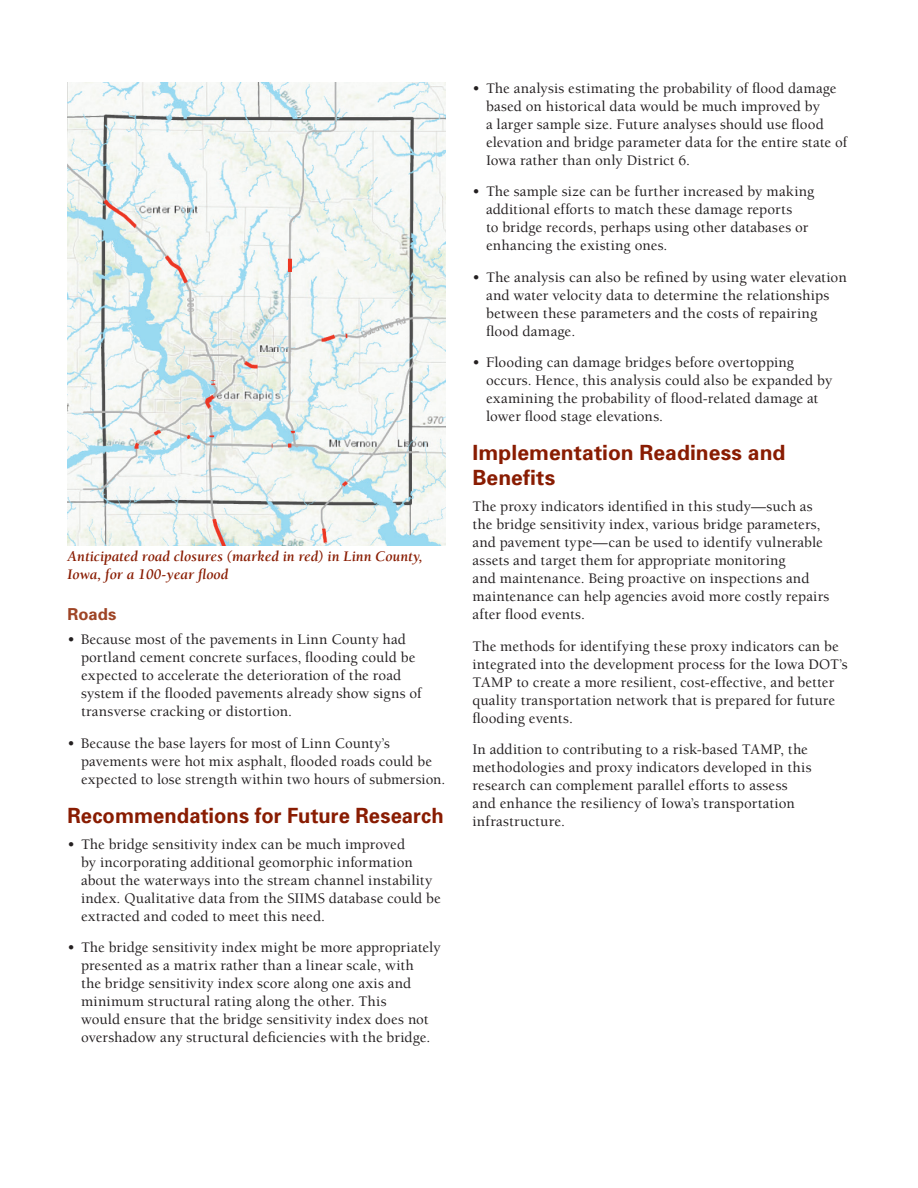
<style>
.page{position:relative;width:918px;height:1188px;background:#fff}
.page>*{position:absolute;margin:0;border:0;box-sizing:border-box;transform-origin:0 0}
.head_1{font:700 21px/25.2px "Univers";letter-spacing:.005em;color:#891c02}
.head_1-2{font:700 21px "Univers";letter-spacing:.005em;color:#891c02;scale:.96 1}
.head_2{font:700 16.5px "Univers";letter-spacing:.005em;color:#9e4425}
.Body_text{font:500 15px/18px "Berkeley Std";letter-spacing:.01em;color:#231f20}
.t1{font:italic 700 15px/18px "Berkeley Std";color:#891c02}
</style>
<div class="page">
<img style="left:68px;top:82px;width:378px;height:464px">
<p class="t1" style="left:68px;top:548px;width:357px">Anticipated road closures (marked in red) in Linn County,<br>Iowa, for a 100-year flood</p>
<h2 class="head_2" style="left:68px;top:603px;width:51px">Roads</h2>
<p class="Body_text" style="left:81px;top:631px;width:342px;text-indent:-14px">• Because most of the pavements in Linn County had portland cement concrete surfaces, flooding could be expected to accelerate the deterioration of the road system if the flooded pavements already show signs of transverse cracking or distortion.</p>
<p class="Body_text" style="left:81px;top:734px;width:366px;text-indent:-14px">• Because the base layers for most of Linn County’s pavements were hot mix asphalt, flooded roads could be expected to lose strength within two hours of submersion.</p>
<h1 class="head_1-2" style="left:68px;top:802px;width:394px">Recommendations for Future Research</h1>
<p class="Body_text" style="left:81px;top:835px;width:361px;text-indent:-14px">• The bridge sensitivity index can be much improved<br>by incorporating additional geomorphic information about the waterways into the stream channel instability index. Qualitative data from the SIIMS database could be extracted and coded to meet this need.</p>
<p class="Body_text" style="left:81px;top:939px;width:361px;text-indent:-14px">• The bridge sensitivity index might be more appropriately presented as a matrix rather than a linear scale, with<br>the bridge sensitivity index score along one axis and minimum structural rating along the other. This<br>would ensure that the bridge sensitivity index does not overshadow any structural deficiencies with the bridge.</p>
<p class="Body_text" style="left:486px;top:79px;width:363px;text-indent:-14px">• The analysis estimating the probability of flood damage based on historical data would be much improved by<br>a larger sample size. Future analyses should use flood elevation and bridge parameter data for the entire state of Iowa rather than only District 6.</p>
<p class="Body_text" style="left:486px;top:183px;width:330px;text-indent:-14px">• The sample size can be further increased by making additional efforts to match these damage reports<br>to bridge records, perhaps using other databases or enhancing the existing ones.</p>
<p class="Body_text" style="left:486px;top:268px;width:362px;text-indent:-14px">• The analysis can also be refined by using water elevation and water velocity data to determine the relationships between these parameters and the costs of repairing flood damage.</p>
<p class="Body_text" style="left:486px;top:354px;width:348px;text-indent:-14px">• Flooding can damage bridges before overtopping occurs. Hence, this analysis could also be expanded by examining the probability of flood-related damage at lower flood stage elevations.</p>
<h1 class="head_1" style="left:472px;top:439px;width:314px">Implementation Readiness and<br>Benefits</h1>
<p class="Body_text" style="left:472px;top:498px;width:358px">The proxy indicators identified in this study—such as the bridge sensitivity index, various bridge parameters, and pavement type—can be used to identify vulnerable assets and target them for appropriate monitoring<br>and maintenance. Being proactive on inspections and maintenance can help agencies avoid more costly repairs after flood events.</p>
<p class="Body_text" style="left:472px;top:637px;width:377px">The methods for identifying these proxy indicators can be integrated into the development process for the Iowa DOT’s TAMP to create a more resilient, cost-effective, and better quality transportation network that is prepared for future flooding events.</p>
<p class="Body_text" style="left:472px;top:741px;width:341px">In addition to contributing to a risk-based TAMP, the methodologies and proxy indicators developed in this research can complement parallel efforts to assess and enhance the resiliency of Iowa’s transportation infrastructure.</p>
</div>
